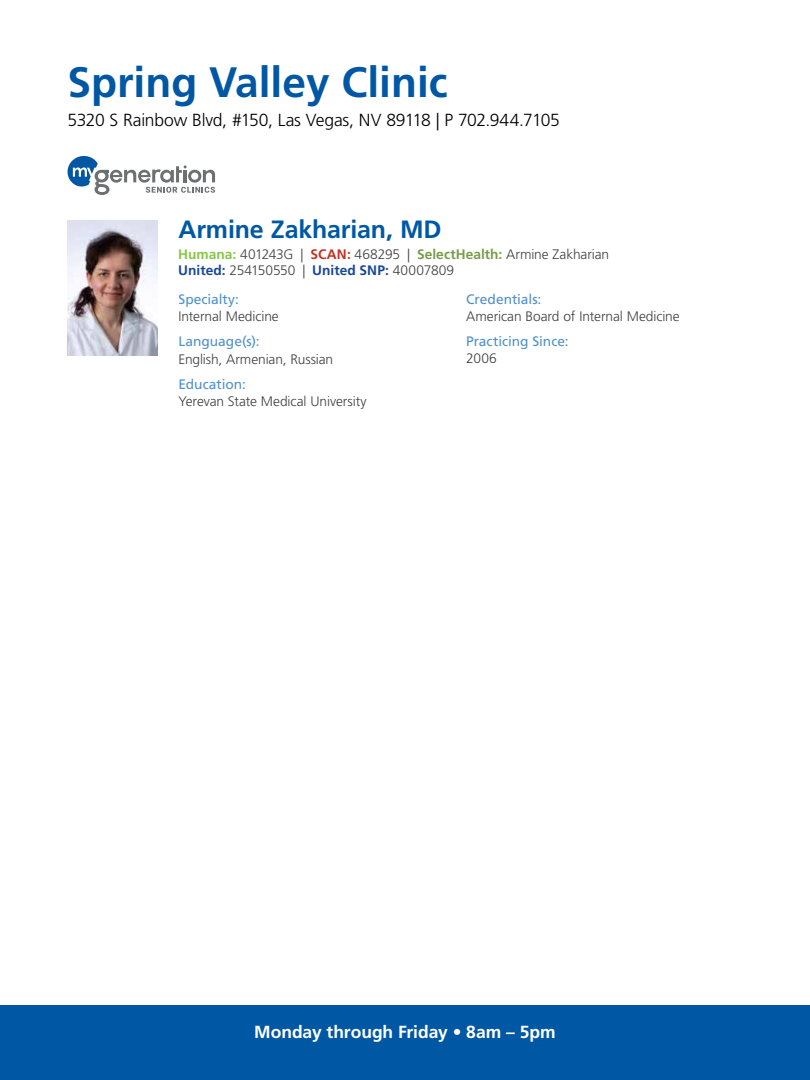
<style>
.page{position:relative;width:810px;height:1080px;background:#fff}
.page>*{position:absolute;margin:0;border:0;box-sizing:border-box;transform-origin:0 0}
.t1{font:700 42.5px "Frutiger LT Std";color:#0058a4}
.t2{font:700 25px "Frutiger LT Std";letter-spacing:-.005em;color:#0058a4}
.t3{font:300 17.5px "Frutiger LT Std";letter-spacing:-.015em;color:#000}
.t4{font:700 17.5px "Frutiger LT Std";letter-spacing:-.005em;color:#fff}
.t5{font:300 13.75px/16.5px "Frutiger LT Std";letter-spacing:-.01em;color:#414042}
.t6{font:13.75px "Frutiger LT Std";color:#5091cd}
.s1{font-weight:700;color:#87c546}
.s2{font-weight:700;color:#c13324}
.s3{font-weight:700;color:#789c4a}
.s4{font-weight:700;color:#1a4798}
</style>
<div class="page">
<div style="left:0;top:1005px;width:810px;height:75px;background:#0058a4"></div>
<svg style="left:68px;top:156px;width:147px;height:39px"></svg>
<img style="left:68px;top:221px;width:90px;height:135px">
<h1 class="t1" style="left:68px;top:57px;width:382px">Spring Valley Clinic</h1>
<p class="t3" style="left:68px;top:110px;width:494px">5320 S Rainbow Blvd, #150, Las Vegas, NV 89118 | P 702.944.7105</p>
<h2 class="t2" style="left:178px;top:215px;width:265px">Armine Zakharian, MD</h2>
<p class="t5" style="left:178px;top:246px;width:432px"><span class="s1">Humana:</span> 401243G | <span class="s2">SCAN:</span> 468295 | <span class="s3">SelectHealth:</span> Armine Zakharian<br><span class="s4">United:</span> 254150550 | <span class="s4">United SNP:</span> 40007809</p>
<p class="t6" style="left:178px;top:291px;width:62px">Specialty:</p>
<p class="t5" style="left:178px;top:308px;width:102px">Internal Medicine</p>
<p class="t6" style="left:178px;top:333px;width:83px">Language(s):</p>
<p class="t5" style="left:178px;top:352px;width:156px">English, Armenian, Russian</p>
<p class="t6" style="left:178px;top:376px;width:69px">Education:</p>
<p class="t5" style="left:178px;top:393px;width:190px">Yerevan State Medical University</p>
<p class="t6" style="left:466px;top:291px;width:77px">Credentials:</p>
<p class="t5" style="left:466px;top:308px;width:215px">American Board of Internal Medicine</p>
<p class="t6" style="left:466px;top:333px;width:104px">Practicing Since:</p>
<p class="t5" style="left:466px;top:350px;width:32px">2006</p>
<p class="t4" style="left:254px;top:1021px;width:303px">Monday through Friday • 8am – 5pm</p>
</div>
